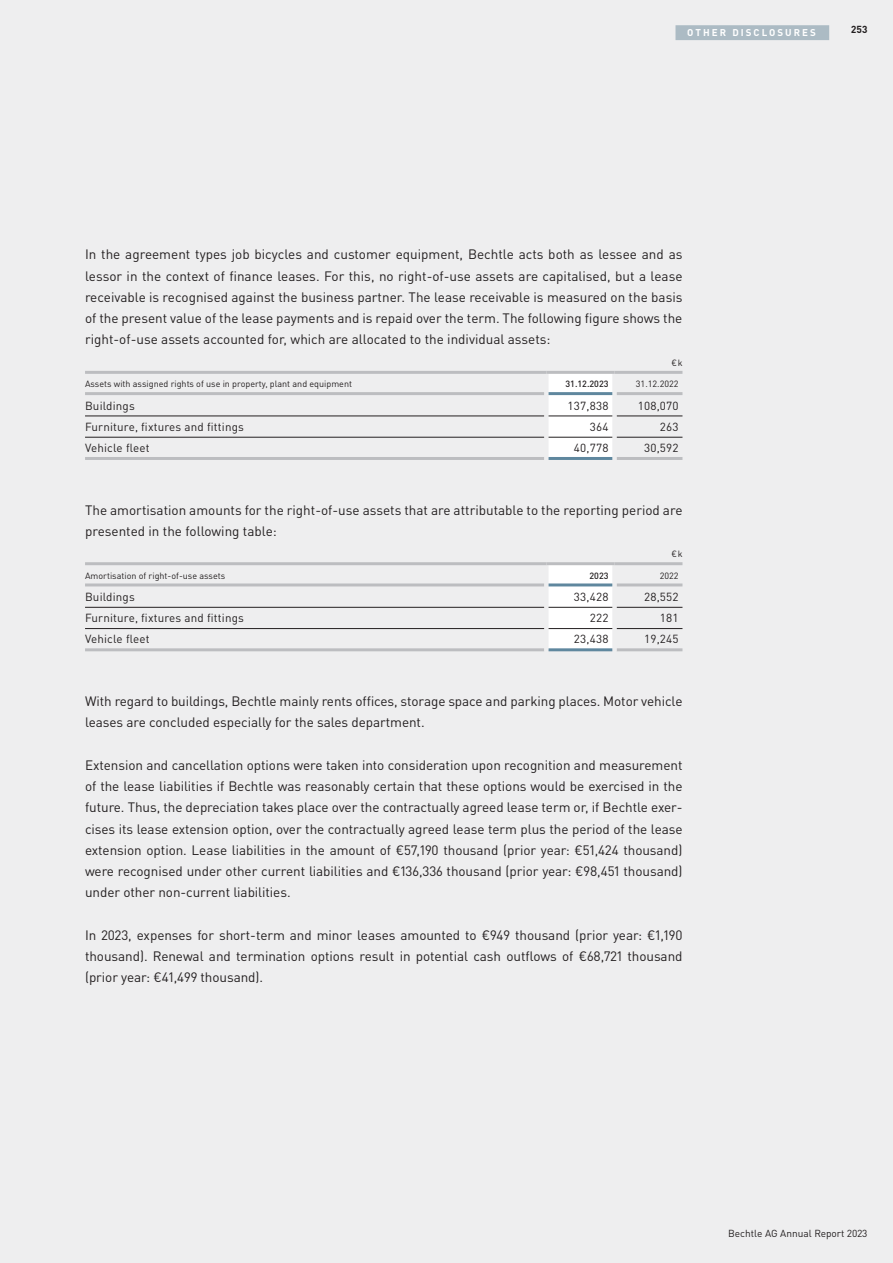
<style>
.page{position:relative;width:893px;height:1263px;background:#eeeeef}
.page>*{position:absolute;margin:0;border:0;box-sizing:border-box;transform-origin:0 0}
.t1{font:13.5px/21.3px "Bechtle DIN";letter-spacing:-.005em;color:#231f20;text-align:justify}
.t2{font:11.7px "Bechtle DIN";letter-spacing:.015em;color:#231f20}
.t3{font:10.2px "Bechtle DIN";color:#231f20}
.t4{font:700 10.2px "Bechtle DIN";color:#231f20}
.t5{font:700 9.75px "Bechtle DIN";letter-spacing:.21em;color:#fff}
.t6{font:9px "Bechtle DIN";color:#231f20}
.t7{font:500 9px "Bechtle DIN";color:#231f20}
</style>
<div class="page">
<div style="left:549px;top:374px;width:63px;height:83px;background:#fff"></div>
<hr style="left:85px;top:416px;width:459px;height:1px;background:#231f20">
<hr style="left:617px;top:416px;width:65px;height:1px;background:#231f20">
<hr style="left:617px;top:457px;width:65px;height:3px;background:#bcbdc0">
<hr style="left:85px;top:392px;width:459px;height:3px;background:#bcbdc0">
<hr style="left:617px;top:392px;width:65px;height:3px;background:#bcbdc0">
<hr style="left:85px;top:457px;width:459px;height:3px;background:#bcbdc0">
<hr style="left:85px;top:437px;width:459px;height:1px;background:#231f20">
<hr style="left:617px;top:437px;width:65px;height:1px;background:#231f20">
<hr style="left:549px;top:392px;width:63px;height:3px;background:#5f879e">
<hr style="left:549px;top:457px;width:63px;height:3px;background:#5f879e">
<hr style="left:549px;top:416px;width:63px;height:1px;background:#231f20">
<hr style="left:549px;top:437px;width:63px;height:1px;background:#231f20">
<hr style="left:85px;top:371px;width:461px;height:3px;background:#bcbdc0">
<hr style="left:546px;top:371px;width:68px;height:3px;background:#bcbdc0">
<hr style="left:614px;top:371px;width:68px;height:3px;background:#bcbdc0">
<div style="left:549px;top:566px;width:63px;height:82px;background:#fff"></div>
<hr style="left:85px;top:607px;width:459px;height:1px;background:#231f20">
<hr style="left:617px;top:607px;width:65px;height:1px;background:#231f20">
<hr style="left:617px;top:648px;width:65px;height:3px;background:#bcbdc0">
<hr style="left:85px;top:583px;width:459px;height:3px;background:#bcbdc0">
<hr style="left:617px;top:583px;width:65px;height:3px;background:#bcbdc0">
<hr style="left:85px;top:648px;width:459px;height:3px;background:#bcbdc0">
<hr style="left:85px;top:628px;width:459px;height:1px;background:#231f20">
<hr style="left:617px;top:628px;width:65px;height:1px;background:#231f20">
<hr style="left:549px;top:583px;width:63px;height:3px;background:#5f879e">
<hr style="left:549px;top:648px;width:63px;height:3px;background:#5f879e">
<hr style="left:549px;top:607px;width:63px;height:1px;background:#231f20">
<hr style="left:549px;top:628px;width:63px;height:1px;background:#231f20">
<hr style="left:85px;top:562px;width:461px;height:3px;background:#bcbdc0">
<hr style="left:546px;top:562px;width:68px;height:3px;background:#bcbdc0">
<hr style="left:614px;top:562px;width:68px;height:3px;background:#bcbdc0">
<div style="left:675px;top:25px;width:154px;height:15px;background:#acbbc4"></div>
<p class="t5" style="left:687px;top:24px;width:129px">OTHER DISCLOS URES</p>
<p class="t4" style="left:851px;top:21px;width:18px">253</p>
<p class="t1" style="left:85px;top:243px;width:599px">In the agreement types job bicycles and customer equipment, Bechtle acts both as lessee and as lessor in the context of finance leases. For this, no right-of-use assets are capitalised, but a lease receivable is recognised against the business partner. The lease receivable is measured on the basis of the present value of the lease payments and is repaid over the term. The following figure shows the right-of-use assets accounted for, which are allocated to the individual assets:</p>
<p class="t6" style="left:672px;top:355px;width:12px">€k</p>
<p class="t6" style="left:85px;top:377px;width:269px">Assets with assigned rights of use in property, plant and equipment</p>
<p class="t7" style="left:566px;top:377px;width:44px">31.12.2023</p>
<p class="t6" style="left:636px;top:377px;width:44px">31.12.2022</p>
<p class="t2" style="left:85px;top:396px;width:51px">Buildings</p>
<p class="t2" style="left:568px;top:396px;width:42px">137,838</p>
<p class="t2" style="left:638px;top:396px;width:42px">108,070</p>
<p class="t2" style="left:85px;top:417px;width:160px">Furniture, fixtures and fittings</p>
<p class="t2" style="left:590px;top:417px;width:20px">364</p>
<p class="t2" style="left:660px;top:417px;width:20px">263</p>
<p class="t2" style="left:85px;top:439px;width:66px">Vehicle fleet</p>
<p class="t2" style="left:574px;top:439px;width:36px">40,778</p>
<p class="t2" style="left:644px;top:439px;width:36px">30,592</p>
<p class="t1" style="left:85px;top:498px;width:599px">The amortisation amounts for the right-of-use assets that are attributable to the reporting period are presented in the following table:</p>
<p class="t6" style="left:672px;top:547px;width:12px">€k</p>
<p class="t6" style="left:85px;top:568px;width:142px">Amortisation of right-of-use assets</p>
<p class="t7" style="left:589px;top:568px;width:20px">2023</p>
<p class="t6" style="left:660px;top:568px;width:20px">2022</p>
<p class="t2" style="left:85px;top:587px;width:51px">Buildings</p>
<p class="t2" style="left:574px;top:587px;width:36px">33,428</p>
<p class="t2" style="left:644px;top:587px;width:36px">28,552</p>
<p class="t2" style="left:85px;top:609px;width:160px">Furniture, fixtures and fittings</p>
<p class="t2" style="left:590px;top:609px;width:20px">222</p>
<p class="t2" style="left:660px;top:609px;width:20px">181</p>
<p class="t2" style="left:85px;top:630px;width:66px">Vehicle fleet</p>
<p class="t2" style="left:574px;top:630px;width:36px">23,438</p>
<p class="t2" style="left:644px;top:630px;width:36px">19,245</p>
<p class="t1" style="left:85px;top:689px;width:599px">With regard to buildings, Bechtle mainly rents offices, storage space and parking places. Motor vehicle leases are concluded especially for the sales department.</p>
<p class="t1" style="left:85px;top:753px;width:599px">Extension and cancellation options were taken into consideration upon recognition and measurement of the lease liabilities if Bechtle was reasonably certain that these options would be exercised in the future. Thus, the depreciation takes place over the contractually agreed lease term or, if Bechtle exer&shy;cises its lease extension option, over the contractually agreed lease term plus the period of the lease extension option. Lease liabilities in the amount of €57,190 thousand (prior year: €51,424 thousand) were recognised under other current liabilities and €136,336 thousand (prior year: €98,451 thousand) under other non-current liabilities.</p>
<p class="t1" style="left:85px;top:923px;width:599px">In 2023, expenses for short-term and minor leases amounted to €949 thousand (prior year: €1,190 thousand). Renewal and termination options result in potential cash outflows of €68,721 thousand (prior year: €41,499 thousand).</p>
<p class="t3" style="left:728px;top:1226px;width:141px">Bechtle AG Annual Report 2023</p>
</div>
